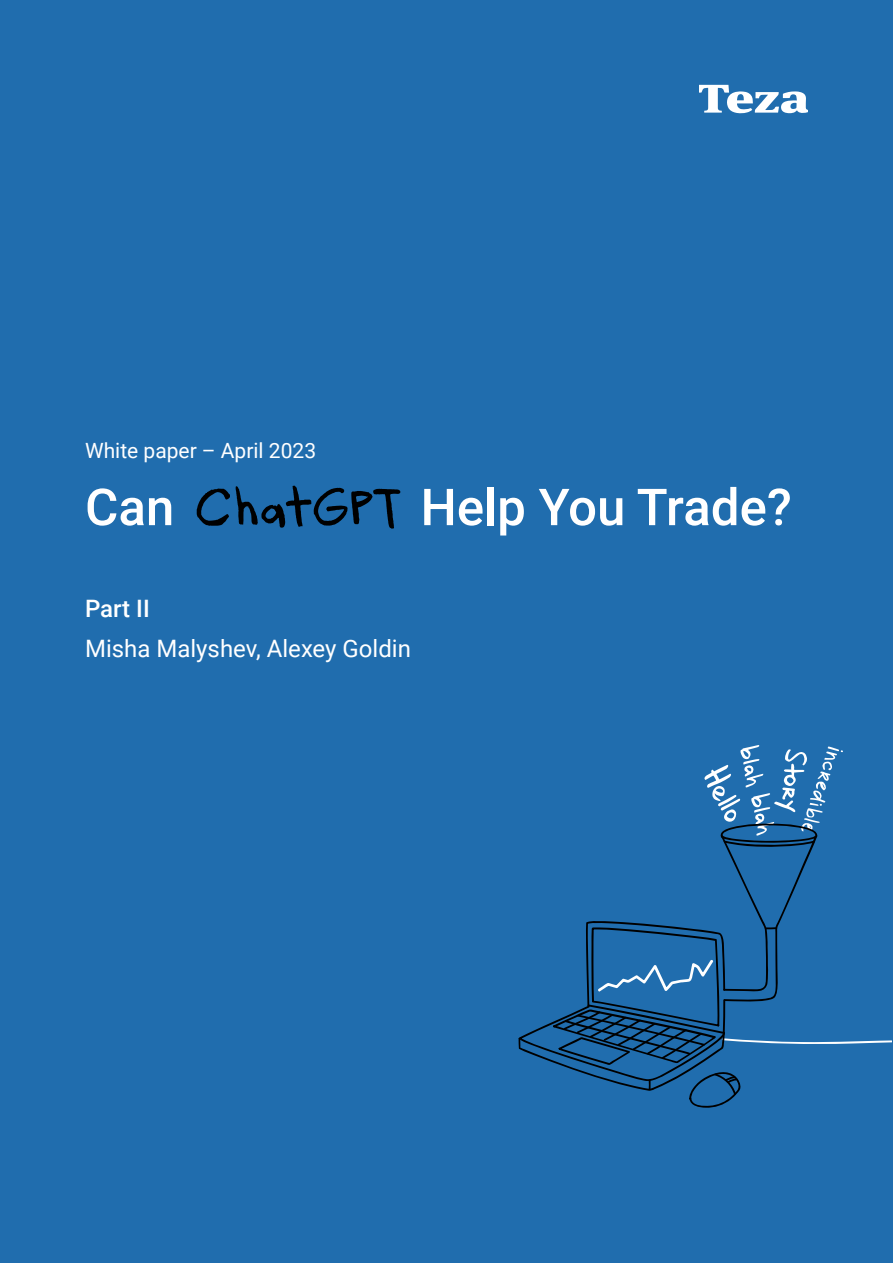
<style>
.page{position:relative;width:893px;height:1263px;background:#206dae}
.page>*{position:absolute;margin:0;border:0;box-sizing:border-box;transform-origin:0 0}
.t1{font:500 51px "Roboto";color:#fff}
.t2{font:24px "Roboto";color:#fff}
.t3{font:500 24px "Roboto";color:#fff}
.t4{font:21px "Roboto";color:#fff}
</style>
<div class="page">
<svg style="left:699px;top:85px;width:109px;height:29px"></svg>
<svg style="left:518px;top:745px;width:373px;height:363px"></svg>
<svg style="left:197px;top:489px;width:33px;height:37px"></svg>
<svg style="left:236px;top:485px;width:164px;height:44px"></svg>
<p class="t4" style="left:85px;top:436px;width:233px">White paper – April 2023</p>
<p class="t1" style="left:85px;top:471px;width:91px">Can</p>
<p class="t1" style="left:421px;top:471px;width:373px">Help You Trade?</p>
<p class="t3" style="left:85px;top:592px;width:66px">Part II</p>
<p class="t2" style="left:85px;top:632px;width:327px">Misha Malyshev, Alexey Goldin</p>
</div>
